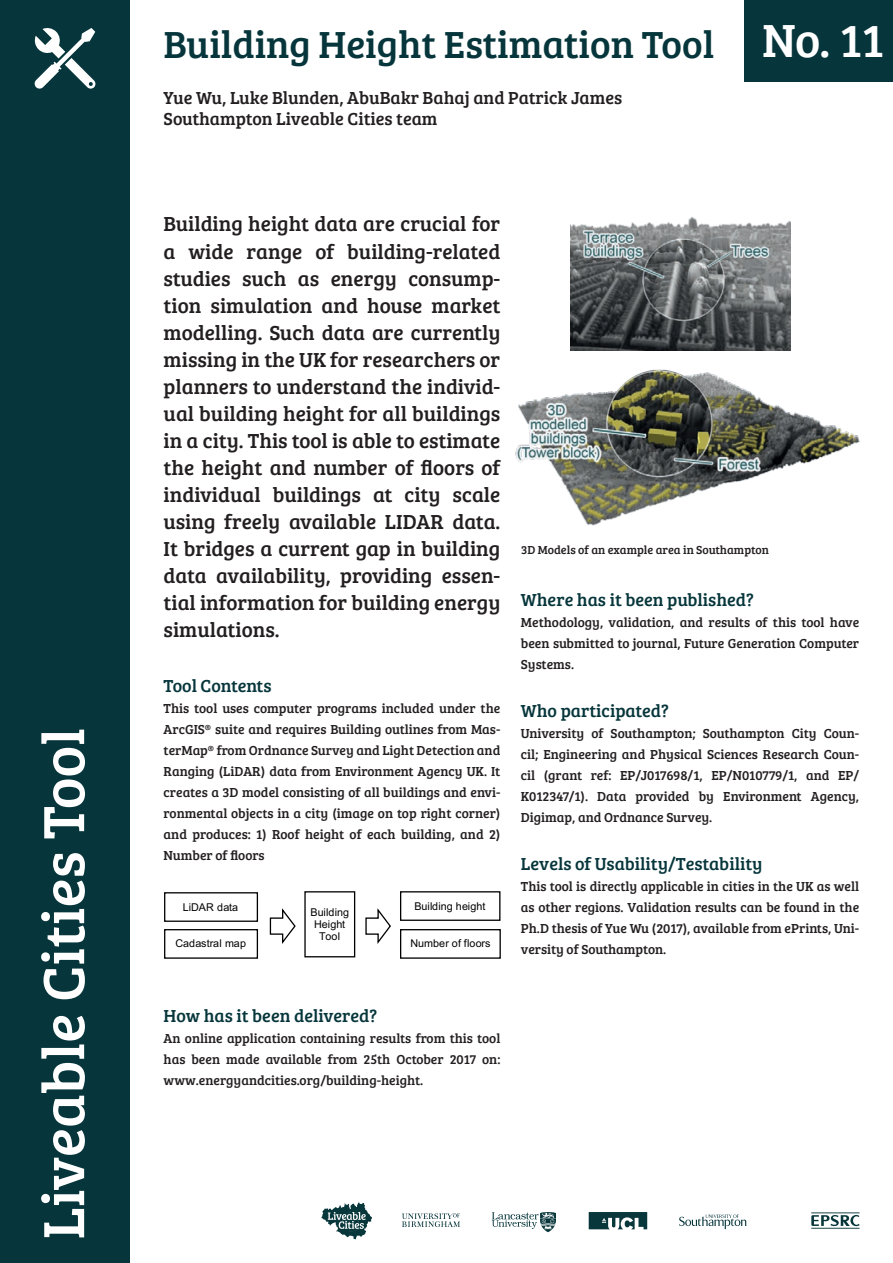
<style>
.page{position:relative;width:893px;height:1263px;background:#fff}
.page>*{position:absolute;margin:0;border:0;box-sizing:border-box;transform-origin:0 0}
.t1{font:60px "Bree Serif";color:#fff}
.t2{font:48px "Bree Serif";color:#fff}
.t3{font:39px "Bree Serif";color:#06363b}
.t4{font:21px/27px "Bree Serif";color:#231f20;text-align:justify}
.t5{font:18px "Bree Serif";color:#06363b}
.t6{font:18px/21px "Bree Serif";color:#231f20}
.t7{font:13.5px/21px "Bree Serif";color:#231f20;text-align:justify}
.t8{font:12px "Bree Serif";color:#231f20}
.t9{font:10.8px/12.5px "Arial";color:#000001;text-align:center}
</style>
<div class="page">
<div style="left:0;top:0;width:130px;height:1263px;background:#06363b"></div>
<svg style="left:34px;top:28px;width:62px;height:61px"></svg>
<div style="left:744px;top:0;width:149px;height:82px;background:#06363b"></div>
<svg style="left:321px;top:1202px;width:51px;height:37px"></svg>
<svg style="left:402px;top:1213px;width:58px;height:14px"></svg>
<svg style="left:492px;top:1212px;width:64px;height:20px"></svg>
<svg style="left:589px;top:1212px;width:58px;height:17px"></svg>
<svg style="left:679px;top:1214px;width:67px;height:15px"></svg>
<hr style="left:811px;top:1228px;width:49px;height:1px;background:#07363b">
<hr style="left:811px;top:1212px;width:49px;height:1px;background:#07363b">
<svg style="left:811px;top:1215px;width:49px;height:12px"></svg>
<div style="left:304px;top:891px;width:51px;height:66px;border:1px solid #000001"></div>
<img style="left:306px;top:892px;width:48px;height:64px">
<div style="left:164px;top:892px;width:94px;height:30px;border:1px solid #000001"></div>
<img style="left:165px;top:893px;width:92px;height:27px">
<div style="left:164px;top:929px;width:94px;height:30px;border:1px solid #000001"></div>
<img style="left:165px;top:930px;width:92px;height:27px">
<svg style="left:269px;top:908px;width:27px;height:36px"></svg>
<div style="left:400px;top:891px;width:100px;height:30px;border:1px solid #000001"></div>
<img style="left:401px;top:892px;width:98px;height:27px">
<div style="left:400px;top:929px;width:101px;height:30px;border:1px solid #000001"></div>
<img style="left:401px;top:930px;width:98px;height:27px">
<svg style="left:365px;top:908px;width:26px;height:36px"></svg>
<img style="left:515px;top:369px;width:345px;height:157px">
<img style="left:571px;top:217px;width:219px;height:134px">
<h1 class="t1" style="left:20px;top:1239px;width:513px;rotate:-90deg">Liveable Cities Tool</h1>
<h3 class="t3" style="left:164px;top:16px;width:552px">Building Height Estimation Tool</h3>
<h3 class="t6" style="left:164px;top:86px;width:460px">Yue Wu, Luke Blunden, AbuBakr Bahaj and Patrick James<br>Southampton Liveable Cities team</h3>
<h2 class="t2" style="left:762px;top:6px;width:123px">No. 11</h2>
<p class="t4" style="left:164px;top:210px;width:338px">Building height data are crucial for a wide range of building-related studies such as energy consump&shy;tion simulation and house market modelling. Such data are currently missing in the UK for researchers or planners to understand the individ&shy;ual building height for all buildings in a city. This tool is able to estimate the height and number of floors of individual buildings at city scale using freely available LIDAR data.<br>It bridges a current gap in building data availability, providing essen&shy;tial information for building energy simulations.</p>
<h3 class="t5" style="left:164px;top:673px;width:109px">Tool Contents</h3>
<p class="t7" style="left:164px;top:697px;width:338px">This tool uses computer programs included under the ArcGIS® suite and requires Building outlines from Mas&shy;terMap® from Ordnance Survey and Light Detection and Ranging (LiDAR) data from Environment Agency UK. It creates a 3D model consisting of all buildings and envi&shy;ronmental objects in a city (image on top right corner) and produces: 1) Roof height of each building, and 2)<br>Number of floors</p>
<p class="t9" style="left:183px;top:901px;width:57px">LiDAR data</p>
<p class="t9" style="left:175px;top:937px;width:72px">Cadastral map</p>
<p class="t9" style="left:311px;top:905px;width:40px">Building<br>Height<br>Tool</p>
<p class="t9" style="left:414px;top:900px;width:73px">Building height</p>
<p class="t9" style="left:410px;top:937px;width:82px">Number of floors</p>
<p class="t8" style="left:521px;top:541px;width:249px">3D Models of an example area in Southampton</p>
<h3 class="t5" style="left:521px;top:587px;width:235px">Where has it been published?</h3>
<p class="t7" style="left:521px;top:611px;width:340px">Methodology, validation, and results of this tool have been submitted to journal, Future Generation Computer Systems.</p>
<h3 class="t5" style="left:521px;top:698px;width:150px">Who participated?</h3>
<p class="t7" style="left:521px;top:722px;width:340px">University of Southampton; Southampton City Coun&shy;cil; Engineering and Physical Sciences Research Coun&shy;cil (grant ref: EP/J017698/1, EP/N010779/1, and EP/ K012347/1). Data provided by Environment Agency, Digimap, and Ordnance Survey.</p>
<h3 class="t5" style="left:521px;top:851px;width:243px">Levels of Usability/Testability</h3>
<p class="t7" style="left:521px;top:875px;width:340px">This tool is directly applicable in cities in the UK as well as other regions. Validation results can be found in the Ph.D thesis of Yue Wu (2017), available from ePrints, Uni&shy;versity of Southampton.</p>
<h3 class="t5" style="left:164px;top:1003px;width:215px">How has it been delivered?</h3>
<p class="t7" style="left:164px;top:1027px;width:338px">An online application containing results from this tool has been made available from 25th October 2017 on: www.energyandcities.org/building-height.</p>
</div>
